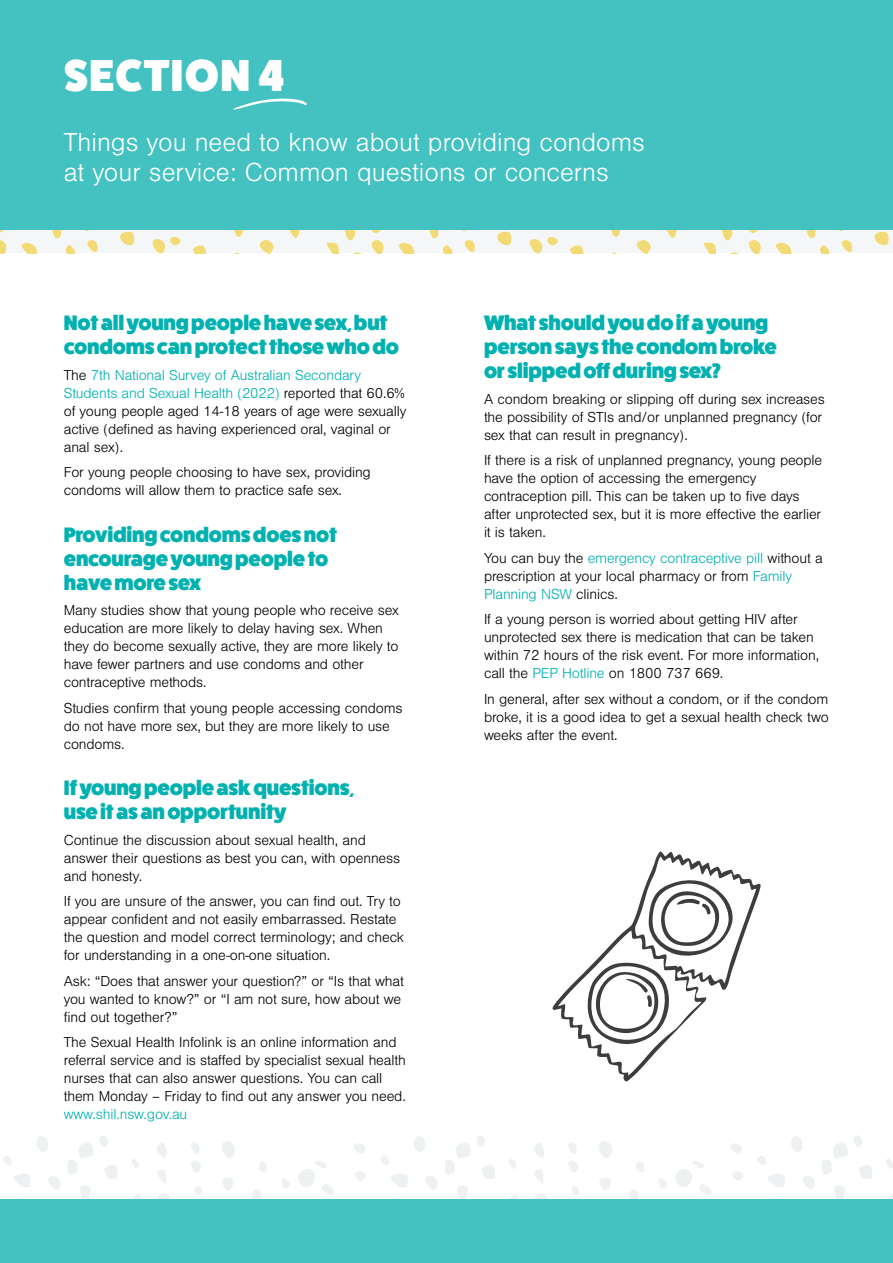
<style>
.page{position:relative;width:893px;height:1263px;background:#fff}
.page>*{position:absolute;margin:0;border:0;box-sizing:border-box;transform-origin:0 0}
.t1{font:800 45px "Fat Frank";letter-spacing:.03em;color:#fff}
.t2{font:300 27px/30px "Nimbus San";color:#fff}
.t3{font:800 21px/24px "Fat Frank";letter-spacing:-.01em;color:#00b1b0}
.t4{font:300 15px/18px "Nimbus San";letter-spacing:-.01em;color:#000}
.t5{font:300 15px "Nimbus San";letter-spacing:-.01em;color:#00b1b0}
.s1{color:#00b1b0}
</style>
<div class="page">
<div style="left:298px;top:1169px;width:17px;height:18px;background:#eef1f2;border-radius:7px"></div>
<svg style="left:14px;top:1173px;width:17px;height:14px"></svg>
<svg style="left:222px;top:1141px;width:13px;height:17px"></svg>
<svg style="left:37px;top:1136px;width:11px;height:16px"></svg>
<svg style="left:80px;top:1186px;width:11px;height:13px"></svg>
<svg style="left:158px;top:1193px;width:12px;height:6px"></svg>
<svg style="left:48px;top:1176px;width:12px;height:13px"></svg>
<svg style="left:222px;top:1178px;width:12px;height:12px"></svg>
<svg style="left:157px;top:1142px;width:10px;height:16px"></svg>
<div style="left:252px;top:1189px;width:10px;height:13px;background:#eef1f2;border-radius:50%"></div>
<svg style="left:158px;top:1170px;width:8px;height:14px"></svg>
<svg style="left:134px;top:1194px;width:7px;height:5px"></svg>
<svg style="left:191px;top:1142px;width:10px;height:31px"></svg>
<svg style="left:68px;top:1135px;width:50px;height:44px"></svg>
<svg style="left:259px;top:1162px;width:8px;height:10px"></svg>
<svg style="left:282px;top:1179px;width:8px;height:9px"></svg>
<svg style="left:3px;top:1156px;width:8px;height:9px"></svg>
<div style="left:194px;top:1186px;width:8px;height:9px;background:#eef1f2;border-radius:4px"></div>
<svg style="left:132px;top:1159px;width:7px;height:10px"></svg>
<div style="left:675px;top:1169px;width:17px;height:18px;background:#eef1f2;border-radius:7px"></div>
<svg style="left:391px;top:1173px;width:17px;height:14px"></svg>
<svg style="left:599px;top:1141px;width:13px;height:17px"></svg>
<svg style="left:414px;top:1136px;width:11px;height:16px"></svg>
<svg style="left:457px;top:1186px;width:11px;height:13px"></svg>
<svg style="left:535px;top:1193px;width:12px;height:6px"></svg>
<svg style="left:426px;top:1176px;width:12px;height:13px"></svg>
<svg style="left:599px;top:1178px;width:12px;height:12px"></svg>
<svg style="left:534px;top:1142px;width:10px;height:16px"></svg>
<div style="left:629px;top:1189px;width:10px;height:13px;background:#eef1f2;border-radius:50%"></div>
<svg style="left:322px;top:1184px;width:12px;height:11px"></svg>
<svg style="left:354px;top:1143px;width:11px;height:10px"></svg>
<svg style="left:535px;top:1170px;width:9px;height:14px"></svg>
<svg style="left:511px;top:1194px;width:7px;height:5px"></svg>
<svg style="left:355px;top:1171px;width:11px;height:10px"></svg>
<svg style="left:568px;top:1142px;width:10px;height:31px"></svg>
<svg style="left:445px;top:1135px;width:50px;height:44px"></svg>
<svg style="left:636px;top:1161px;width:8px;height:11px"></svg>
<svg style="left:659px;top:1179px;width:8px;height:9px"></svg>
<svg style="left:380px;top:1156px;width:9px;height:9px"></svg>
<div style="left:571px;top:1186px;width:8px;height:9px;background:#eef1f2;border-radius:4px"></div>
<svg style="left:315px;top:1161px;width:11px;height:7px"></svg>
<svg style="left:509px;top:1159px;width:7px;height:10px"></svg>
<svg style="left:768px;top:1173px;width:17px;height:14px"></svg>
<svg style="left:859px;top:1165px;width:13px;height:14px"></svg>
<svg style="left:791px;top:1136px;width:11px;height:16px"></svg>
<svg style="left:834px;top:1186px;width:11px;height:13px"></svg>
<svg style="left:822px;top:1142px;width:26px;height:32px"></svg>
<svg style="left:803px;top:1176px;width:12px;height:13px"></svg>
<svg style="left:699px;top:1184px;width:13px;height:11px"></svg>
<svg style="left:731px;top:1143px;width:11px;height:10px"></svg>
<svg style="left:888px;top:1194px;width:5px;height:5px"></svg>
<svg style="left:732px;top:1171px;width:11px;height:10px"></svg>
<svg style="left:854px;top:1135px;width:8px;height:12px"></svg>
<svg style="left:757px;top:1156px;width:9px;height:9px"></svg>
<svg style="left:692px;top:1161px;width:12px;height:7px"></svg>
<svg style="left:886px;top:1159px;width:7px;height:10px"></svg>
<div style="left:0;top:229px;width:893px;height:24px;background:#f4f6f7"></div>
<svg style="left:79px;top:229px;width:15px;height:2px"></svg>
<svg style="left:120px;top:232px;width:14px;height:13px"></svg>
<svg style="left:21px;top:243px;width:16px;height:10px"></svg>
<svg style="left:0;top:229px;width:7px;height:4px"></svg>
<svg style="left:259px;top:240px;width:15px;height:13px"></svg>
<svg style="left:193px;top:245px;width:13px;height:8px"></svg>
<svg style="left:288px;top:229px;width:12px;height:9px"></svg>
<svg style="left:0;top:240px;width:7px;height:13px"></svg>
<svg style="left:87px;top:240px;width:11px;height:12px"></svg>
<svg style="left:65px;top:245px;width:10px;height:8px"></svg>
<svg style="left:51px;top:229px;width:10px;height:10px"></svg>
<svg style="left:234px;top:229px;width:9px;height:8px"></svg>
<svg style="left:152px;top:237px;width:29px;height:16px"></svg>
<svg style="left:456px;top:229px;width:15px;height:2px"></svg>
<svg style="left:497px;top:232px;width:14px;height:13px"></svg>
<svg style="left:398px;top:243px;width:17px;height:10px"></svg>
<svg style="left:637px;top:240px;width:14px;height:13px"></svg>
<svg style="left:570px;top:245px;width:13px;height:8px"></svg>
<svg style="left:665px;top:229px;width:12px;height:9px"></svg>
<svg style="left:326px;top:229px;width:58px;height:24px"></svg>
<svg style="left:464px;top:240px;width:11px;height:12px"></svg>
<svg style="left:443px;top:245px;width:9px;height:8px"></svg>
<svg style="left:429px;top:229px;width:9px;height:10px"></svg>
<svg style="left:611px;top:229px;width:9px;height:8px"></svg>
<svg style="left:529px;top:237px;width:29px;height:16px"></svg>
<svg style="left:834px;top:229px;width:14px;height:2px"></svg>
<svg style="left:874px;top:232px;width:14px;height:13px"></svg>
<svg style="left:775px;top:243px;width:17px;height:10px"></svg>
<svg style="left:703px;top:229px;width:58px;height:24px"></svg>
<svg style="left:841px;top:240px;width:11px;height:12px"></svg>
<svg style="left:820px;top:245px;width:9px;height:8px"></svg>
<svg style="left:806px;top:229px;width:9px;height:10px"></svg>
<div style="left:0;top:0;width:893px;height:229px;background:#44c1c1"></div>
<div style="left:0;top:1199px;width:893px;height:64px;background:#44c1c1"></div>
<svg style="left:233px;top:99px;width:74px;height:11px"></svg>
<svg style="left:552px;top:851px;width:209px;height:231px"></svg>
<svg style="left:649px;top:880px;width:84px;height:76px"></svg>
<h1 class="t1" style="left:64px;top:50px;width:221px">SECTION 4</h1>
<h2 class="t2" style="left:64px;top:128px;width:583px">Things you need to know about providing condoms at your service: Common questions or concerns</h2>
<h3 class="t3" style="left:64px;top:311px;width:337px">Not all young people have sex, but condoms can protect those who do</h3>
<p class="t4" style="left:64px;top:366px;width:344px">The <span class="s1">7th National Survey of Australian Secondary Students and Sexual Health (2022)</span> reported that 60.6% of young people aged 14-18 years of age were sexually active (defined as having experienced oral, vaginal or anal sex).</p>
<p class="t4" style="left:64px;top:464px;width:308px">For young people choosing to have sex, providing condoms will allow them to practice safe sex.</p>
<h3 class="t3" style="left:64px;top:523px;width:275px">Providing condoms does not encourage young people to have more sex</h3>
<p class="t4" style="left:64px;top:602px;width:336px">Many studies show that young people who receive sex education are more likely to delay having sex. When they do become sexually active, they are more likely to have fewer partners and use condoms and other contraceptive methods.</p>
<p class="t4" style="left:64px;top:699px;width:340px">Studies confirm that young people accessing condoms do not have more sex, but they are more likely to use condoms.</p>
<h3 class="t3" style="left:64px;top:776px;width:292px">If young people ask questions, use it as an opportunity</h3>
<p class="t4" style="left:64px;top:831px;width:338px">Continue the discussion about sexual health, and answer their questions as best you can, with openness and honesty.</p>
<p class="t4" style="left:64px;top:893px;width:342px">If you are unsure of the answer, you can find out. Try to appear confident and not easily embarrassed. Restate the question and model correct terminology; and check for understanding in a one-on-one situation.</p>
<p class="t4" style="left:64px;top:972px;width:342px">Ask: “Does that answer your question?” or “Is that what you wanted to know?” or “I am not sure, how about we find out together?”</p>
<p class="t4" style="left:64px;top:1034px;width:344px">The Sexual Health Infolink is an online information and referral service and is staffed by specialist sexual health nurses that can also answer questions. You can call them Monday – Friday to find out any answer you need.</p>
<p class="t5" style="left:64px;top:1106px;width:125px">www.shil.nsw.gov.au</p>
<h3 class="t3" style="left:484px;top:311px;width:294px">What should you do if a young person says the condom broke or slipped off during sex?</h3>
<p class="t4" style="left:484px;top:390px;width:342px">A condom breaking or slipping off during sex increases the possibility of STIs and/or unplanned pregnancy (for sex that can result in pregnancy).</p>
<p class="t4" style="left:484px;top:452px;width:340px">If there is a risk of unplanned pregnancy, young people have the option of accessing the emergency contraception pill. This can be taken up to five days after unprotected sex, but it is more effective the earlier it is taken.</p>
<p class="t4" style="left:484px;top:549px;width:340px">You can buy the <span class="s1">emergency contraceptive pill</span> without a prescription at your local pharmacy or from <span class="s1">Family<br>Planning NSW</span> clinics.</p>
<p class="t4" style="left:484px;top:611px;width:337px">If a young person is worried about getting HIV after unprotected sex there is medication that can be taken within 72 hours of the risk event. For more information, call the <span class="s1">PEP Hotline</span> on 1800 737 669.</p>
<p class="t4" style="left:484px;top:690px;width:346px;text-align:justify">In general, after sex without a condom, or if the condom broke, it is a good idea to get a sexual health check two weeks after the event.</p>
</div>
